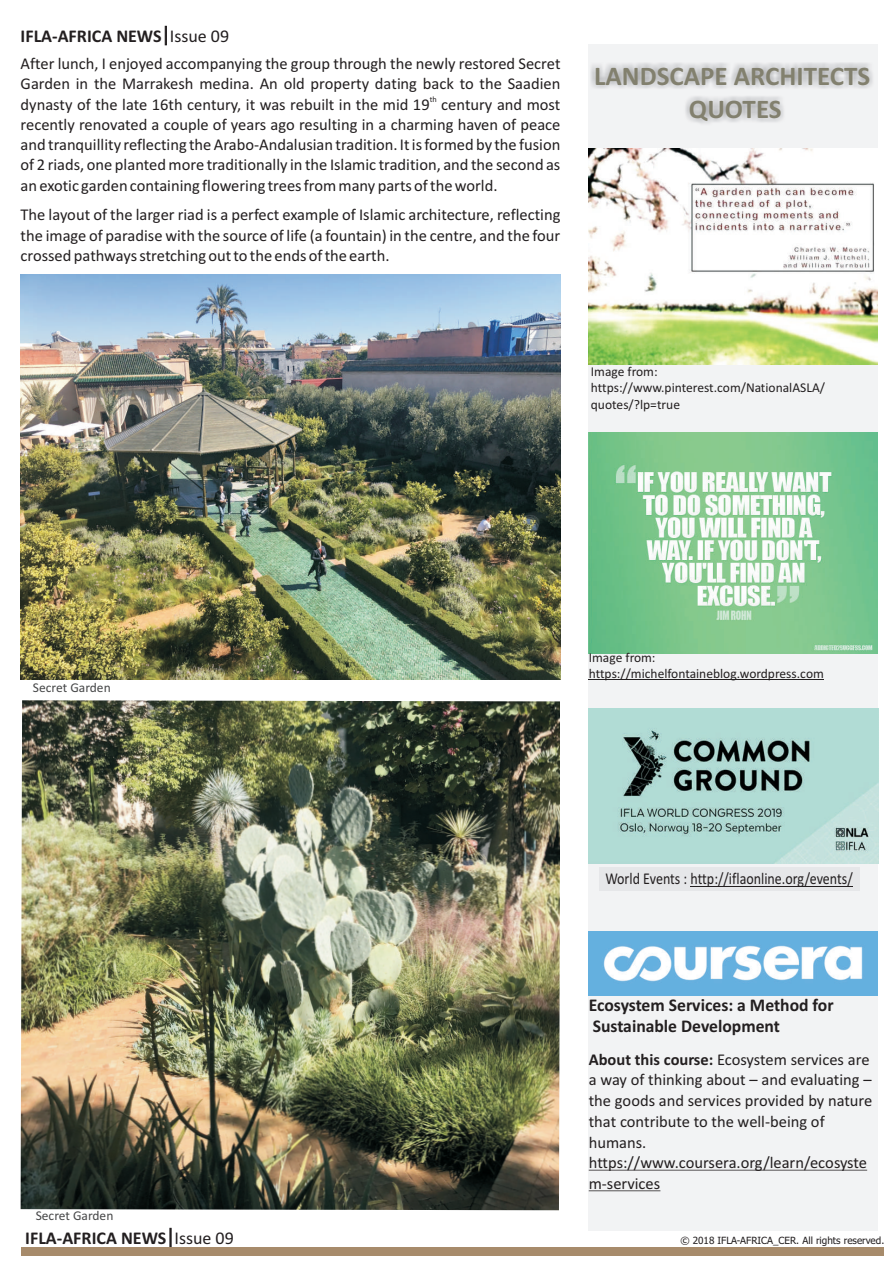
<style>
.page{position:relative;width:893px;height:1263px;background:#fff}
.page>*{position:absolute;margin:0;border:0;box-sizing:border-box;transform-origin:0 0}
.t1{font:700 27px/33px "Calibri";color:#82806e;text-align:center}
.t2{font:700 18px/20.7px "Calibri";color:#231f20}
.t3{font:16.5px/20.1px "Calibri";color:#231f20}
.t4{font:16.5px "Calibri";color:#231f20;scale:.85 1}
.t5{font:13.5px/16.5px "Calibri";color:#231f20}
.t6{font:13.5px "Calibri";color:#464748}
.t7{font:9.9px "Tahoma";color:#231f20}
.t8{font:8.25px "Calibri";color:#231f20}
.s1{font-weight:400}
.s2{font-weight:700}
</style>
<div class="page">
<div style="left:589px;top:45px;width:289px;height:1186px;background:#f2f3f4"></div>
<svg style="left:165px;top:26px;width:2px;height:19px"></svg>
<svg style="left:170px;top:1228px;width:1px;height:19px"></svg>
<div style="left:21px;top:1247px;width:862px;height:9px;background:#a78b6b"></div>
<img style="left:589px;top:63px;width:286px;height:64px">
<hr style="left:589px;top:1170px;width:278px;height:1px;background:#231f20">
<hr style="left:589px;top:1190px;width:71px;height:1px;background:#231f20">
<img style="left:589px;top:931px;width:289px;height:64px">
<img style="left:21px;top:275px;width:539px;height:405px">
<img style="left:21px;top:700px;width:539px;height:510px">
<img style="left:589px;top:709px;width:289px;height:154px">
<img style="left:589px;top:148px;width:289px;height:217px">
<img style="left:589px;top:432px;width:289px;height:221px">
<div style="left:600px;top:867px;width:260px;height:24px;background:#e6e7e9"></div>
<hr style="left:690px;top:886px;width:163px;height:1px;background:#231f20">
<hr style="left:589px;top:679px;width:235px;height:1px;background:#231f20">
<p class="t2" style="left:21px;top:27px;width:210px">IFLA-AFRICA NEWS <span class="s1">Issue 09</span></p>
<p class="t3" style="left:21px;top:55px;width:541px">After lunch, I enjoyed accompanying the group through the newly restored Secret<br>Garden in the Marrakesh medina. An old property dating back to the Saadien</p>
<p class="t8" style="left:430px;top:95px;width:9px">th</p>
<p class="t3" style="left:21px;top:96px;width:541px;text-align:justify">dynasty of the late 16th century, it was rebuilt in the mid 19 century and most recently renovated a couple of years ago resulting in a charming haven of peace and tranquillity reflecting the Arabo-Andalusian tradition. It is formed by the fusion of 2 riads, one planted more traditionally in the Islamic tradition, and the second as an exotic garden containing flowering trees from many parts of the world.</p>
<p class="t3" style="left:21px;top:206px;width:541px;text-align:justify">The layout of the larger riad is a perfect example of Islamic architecture, reflecting the image of paradise with the source of life (a fountain) in the centre, and the four crossed pathways stretching out to the ends of the earth.</p>
<h1 class="t1" style="left:594px;top:62px;width:278px">LANDSCAPE ARCHITECTS<br>QUOTES</h1>
<p class="t5" style="left:591px;top:364px;width:236px">Image from: https://www.pinterest.com/NationalASLA/ quotes/?lp=true</p>
<p class="t6" style="left:33px;top:682px;width:79px">Secret Garden</p>
<p class="t6" style="left:36px;top:1210px;width:79px">Secret Garden</p>
<p class="t5" style="left:589px;top:650px;width:237px">Image from: https://michelfontaineblog.wordpress.com</p>
<p class="t4" style="left:605px;top:872px;width:293px">World Events : http://iflaonline.org/events/</p>
<p class="t2" style="left:589px;top:996px;width:246px">Ecosystem Services: a Method for<br>Sustainable Development</p>
<p class="t3" style="left:589px;top:1050px;width:285px;line-height:20.7px"><span class="s2">About this course:</span> Ecosystem services are a way of thinking about – and evaluating – the goods and services provided by nature that contribute to the well-being of humans. https://www.coursera.org/learn/ecosyste m-services</p>
<p class="t2" style="left:25px;top:1229px;width:210px">IFLA-AFRICA NEWS <span class="s1">Issue 09</span></p>
<p class="t7" style="left:680px;top:1237px;width:205px">© 2018 IFLA-AFRICA_CER. All rights reserved.</p>
</div>
